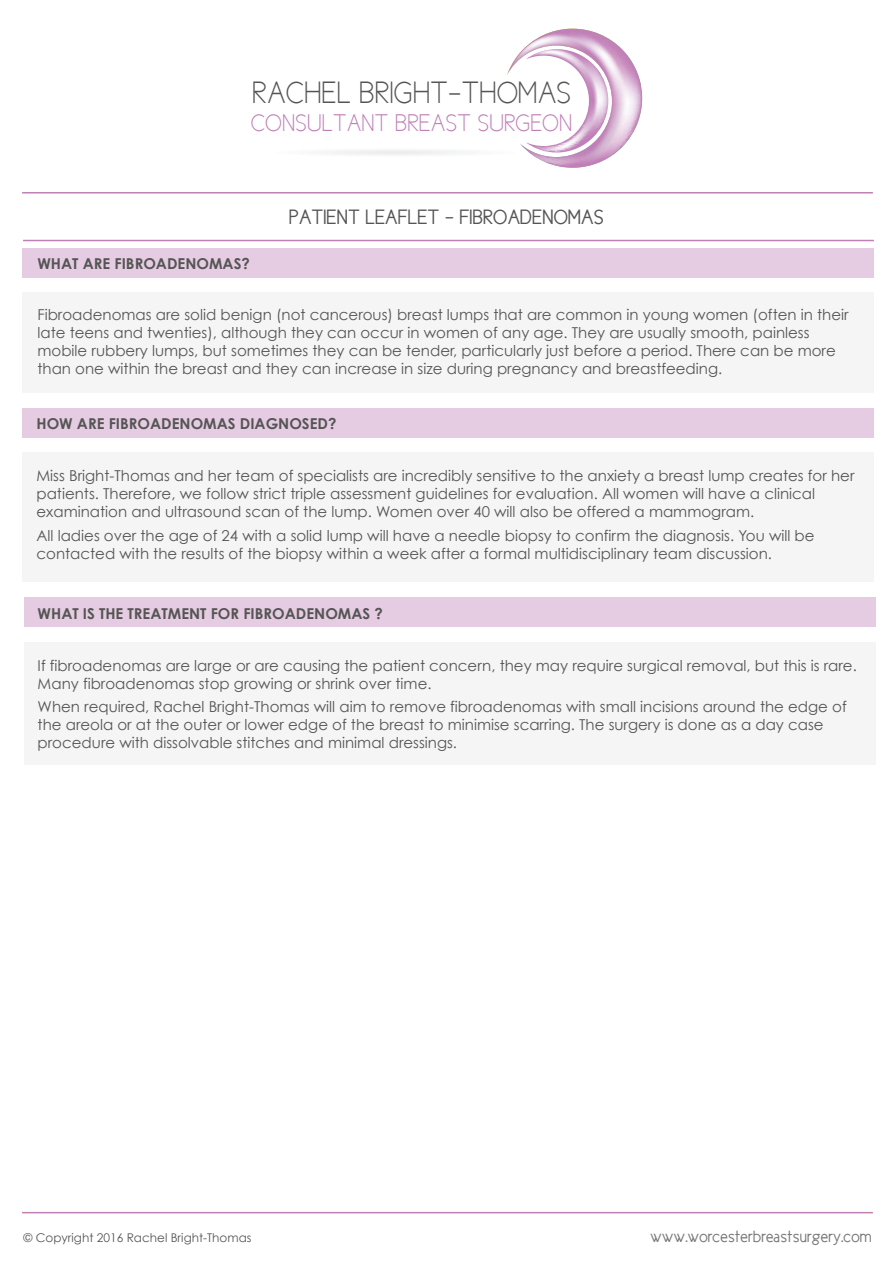
<style>
.page{position:relative;width:893px;height:1263px;background:#fff}
.page>*{position:absolute;margin:0;border:0;box-sizing:border-box;transform-origin:0 0}
.t1{font:31.2px "New Cicle Fina";color:#545554}
.t2{font:24.45px "New Cicle Fina";color:#c080b7}
.t3{font:21px "New Cicle Gordita";color:#545554}
.t4{font:16.5px "New Cicle Gordita";color:#787877}
.t5{font:15px/18px "Century Gothic";color:#545554}
.t6{font:700 15px "Century Gothic";color:#545554}
.t7{font:12px "Century Gothic";color:#545654}
</style>
<div class="page">
<hr style="left:22px;top:192px;width:851px;height:2px;background:#c080b6">
<hr style="left:23px;top:240px;width:851px;height:1px;background:#c080b6">
<hr style="left:22px;top:1212px;width:851px;height:1px;background:#c080b6">
<div style="left:23px;top:292px;width:851px;height:101px;background:#f5f5f5"></div>
<div style="left:23px;top:248px;width:851px;height:29px;background:#e6cce2"></div>
<svg style="left:507px;top:29px;width:135px;height:139px"></svg>
<div style="left:263px;top:148px;width:263px;height:9px;background:#fff;border-radius:50%"></div>
<div style="left:275px;top:148px;width:240px;height:9px;background:#fafafa;border-radius:50%"></div>
<div style="left:287px;top:149px;width:216px;height:7px;background:#f6f7f7;border-radius:50%"></div>
<div style="left:333px;top:150px;width:123px;height:5px;background:#f2f3f3;border-radius:50%"></div>
<hr style="left:345px;top:151px;width:100px;height:3px;background:#e2e3e3;border-radius:50%">
<hr style="left:368px;top:152px;width:53px;height:1px;background:#dbdcdd;border-radius:50%">
<div style="left:23px;top:453px;width:851px;height:129px;background:#f5f5f5"></div>
<div style="left:23px;top:408px;width:851px;height:30px;background:#e6cce2"></div>
<div style="left:24px;top:642px;width:851px;height:123px;background:#f5f5f5"></div>
<div style="left:24px;top:598px;width:851px;height:29px;background:#e6cce2"></div>
<h1 class="t1" style="left:252px;top:76px;width:321px">RACHEL BRIGHT-THOMAS</h1>
<h2 class="t2" style="left:251px;top:110px;width:323px">CONSULTANT BREAST SURGEON</h2>
<p class="t6" style="left:37px;top:252px;width:214px">WHAT ARE FIBROADENOMAS?</p>
<h3 class="t3" style="left:289px;top:205px;width:317px">PATIENT LEAFLET - FIBROADENOMAS</h3>
<p class="t5" style="left:37px;top:306px;width:813px">Fibroadenomas are solid benign (not cancerous) breast lumps that are common in young women (often in their late teens and twenties), although they can occur in women of any age. They are usually smooth, painless mobile rubbery lumps, but sometimes they can be tender, particularly just before a period. There can be more than one within the breast and they can increase in size during pregnancy and breastfeeding.</p>
<p class="t6" style="left:36px;top:412px;width:301px">HOW ARE FIBROADENOMAS DIAGNOSED?</p>
<p class="t5" style="left:36px;top:467px;width:820px">Miss Bright-Thomas and her team of specialists are incredibly sensitive to the anxiety a breast lump creates for her patients. Therefore, we follow strict triple assessment guidelines for evaluation. All women will have a clinical examination and ultrasound scan of the lump. Women over 40 will also be offered a mammogram.</p>
<p class="t5" style="left:36px;top:526px;width:780px">All ladies over the age of 24 with a solid lump will have a needle biopsy to confirm the diagnosis. You will be contacted with the results of the biopsy within a week after a formal multidisciplinary team discussion.</p>
<p class="t6" style="left:38px;top:602px;width:347px">WHAT IS THE TREATMENT FOR FIBROADENOMAS ?</p>
<p class="t5" style="left:38px;top:656px;width:821px">If fibroadenomas are large or are causing the patient concern, they may require surgical removal, but this is rare.<br>Many fibroadenomas stop growing or shrink over time.</p>
<p class="t5" style="left:38px;top:697px;width:811px">When required, Rachel Bright-Thomas will aim to remove fibroadenomas with small incisions around the edge of the areola or at the outer or lower edge of the breast to minimise scarring. The surgery is done as a day case procedure with dissolvable stitches and minimal dressings.</p>
<p class="t7" style="left:23px;top:1229px;width:230px">© Copyright 2016 Rachel Bright-Thomas</p>
<p class="t4" style="left:650px;top:1228px;width:223px">www.worcesterbreastsurgery.com</p>
</div>
